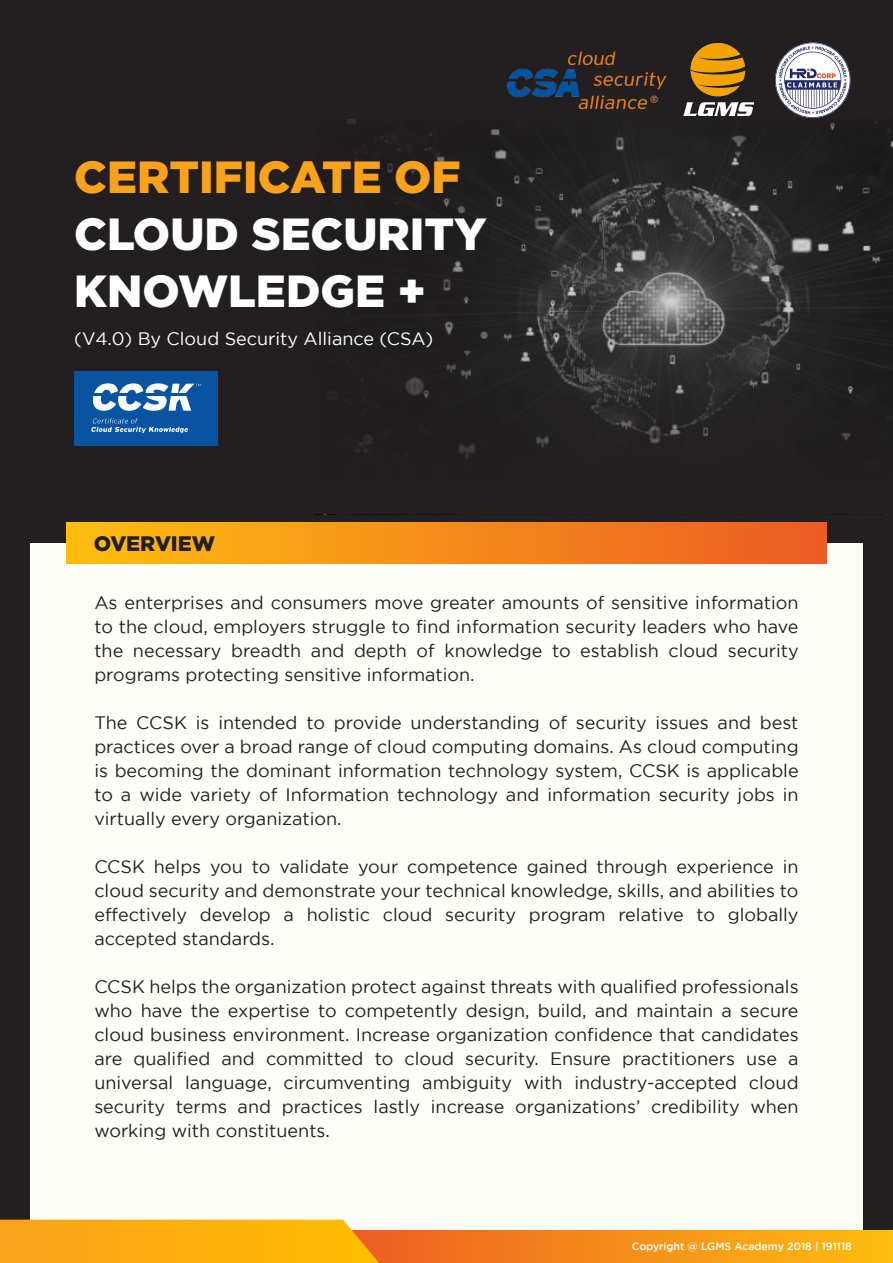
<style>
.page{position:relative;width:893px;height:1263px;background:#231f20}
.page>*{position:absolute;margin:0;border:0;box-sizing:border-box;transform-origin:0 0}
.t1{font:900 45px/57px "Gotham";color:#fff}
.t2{font:900 45px "Gotham";color:#faa21b}
.t3{font:900 21px "Gotham";color:#231f20}
.t4{font:18px/24px "Gotham";color:#231f20;text-align:justify}
.t5{font:18px "Gotham";color:#fff}
.t6{font:500 10.5px "Gotham";color:#fff}
</style>
<div class="page">
<svg style="left:347px;top:119px;width:546px;height:339px"></svg>
<img style="left:683px;top:44px;width:70px;height:72px">
<div style="left:74px;top:371px;width:144px;height:75px;background:#0854a0"></div>
<svg style="left:93px;top:383px;width:108px;height:28px"></svg>
<svg style="left:91px;top:418px;width:97px;height:15px"></svg>
<svg style="left:775px;top:43px;width:75px;height:75px"></svg>
<div style="left:30px;top:543px;width:833px;height:704px;background:#fffffa"></div>
<div style="left:67px;top:523px;width:759px;height:41px;background:linear-gradient(to right,#febe10,#ec5b24)"></div>
<div style="left:335px;top:1230px;width:558px;height:33px;background:linear-gradient(to right,#ec5a24,#febe10)"></div>
<svg style="left:0;top:1220px;width:379px;height:43px;background:#fbae13"></svg>
<img style="left:507px;top:51px;width:160px;height:59px">
<h1 class="t2" style="left:74px;top:151px;width:388px">CERTIFICATE OF</h1>
<h1 class="t1" style="left:74px;top:204px;width:414px">CLOUD SECURITY<br>KNOWLEDGE +</h1>
<p class="t5" style="left:74px;top:329px;width:361px">(V4.0) By Cloud Security Alliance (CSA)</p>
<p class="t3" style="left:94px;top:531px;width:123px">OVERVIEW</p>
<p class="t4" style="left:94px;top:591px;width:706px">As enterprises and consumers move greater amounts of sensitive information to the cloud, employers struggle to find information security leaders who have the necessary breadth and depth of knowledge to establish cloud security programs protecting sensitive information.</p>
<p class="t4" style="left:94px;top:711px;width:706px">The CCSK is intended to provide understanding of security issues and best practices over a broad range of cloud computing domains. As cloud computing is becoming the dominant information technology system, CCSK is applicable to a wide variety of Information technology and information security jobs in virtually every organization.</p>
<p class="t4" style="left:94px;top:855px;width:706px">CCSK helps you to validate your competence gained through experience in cloud security and demonstrate your technical knowledge, skills, and abilities to effectively develop a holistic cloud security program relative to globally accepted standards.</p>
<p class="t4" style="left:94px;top:975px;width:706px">CCSK helps the organization protect against threats with qualified professionals who have the expertise to competently design, build, and maintain a secure cloud business environment. Increase organization confidence that candidates are qualified and committed to cloud security. Ensure practitioners use a universal language, circumventing ambiguity with industry-accepted cloud security terms and practices lastly increase organizations’ credibility when working with constituents.</p>
<p class="t6" style="left:632px;top:1240px;width:222px">Copyright @ LGMS Academy 2018 | 191118</p>
</div>
